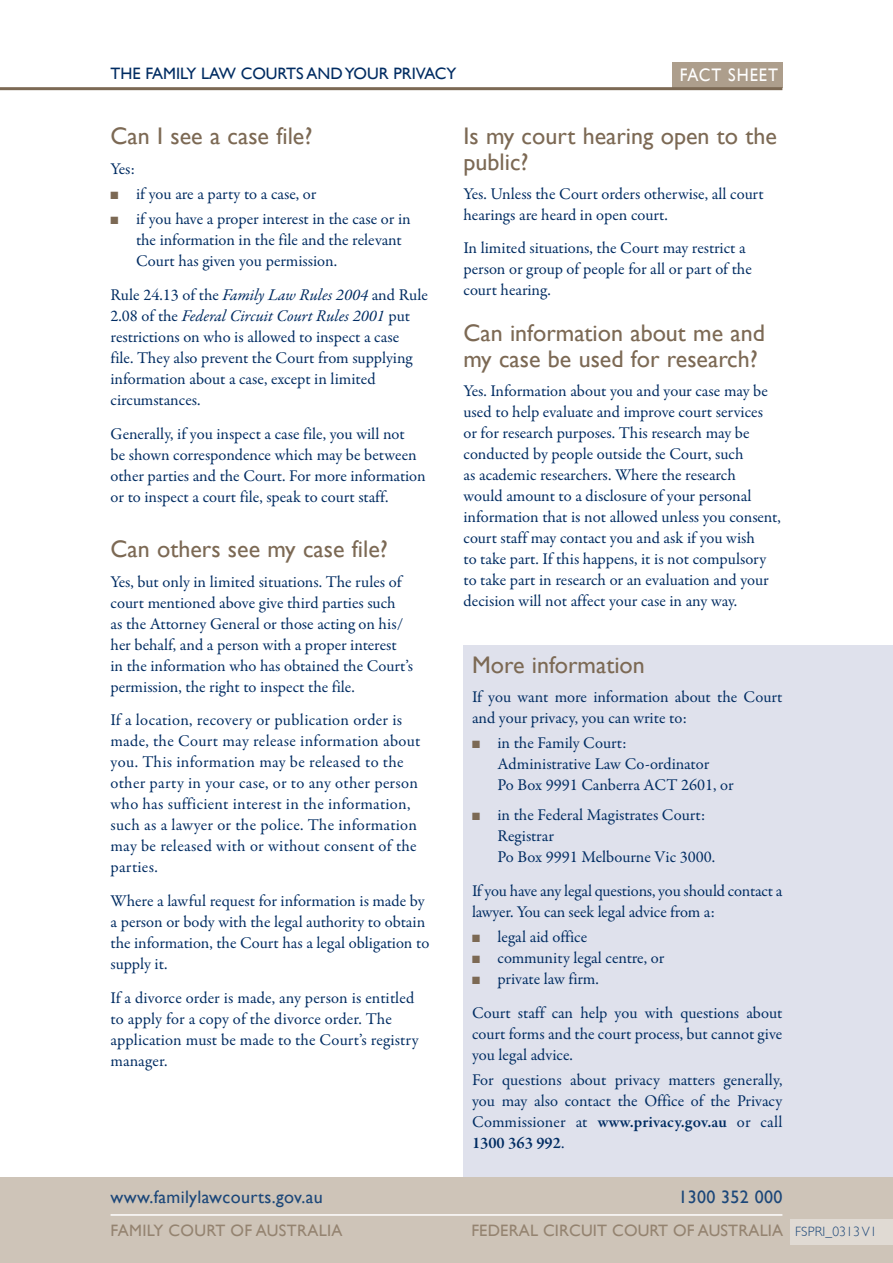
<style>
.page{position:relative;width:893px;height:1263px;background:#fff}
.page>*{position:absolute;margin:0;border:0;box-sizing:border-box;transform-origin:0 0}
.Head2{font:24px/25.5px "Gill Sans";color:#7c6954}
.t1{font:18.15px "Gill Sans";letter-spacing:.06em;color:#fff;scale:.91 1}
.t2{font:18px "Gill Sans";letter-spacing:.02em;color:#1c4779}
.Normal___space{font:16.5px/21px "Garamond Premr Pro";color:#002c62}
.Indent{font:16.5px/21px "Garamond Premr Pro";letter-spacing:-.005em;color:#002c62}
.t3{font:16.5px "Gill Sans";letter-spacing:.01em;color:#948370}
.t4{font:16.5px "Gill Sans";color:#002c62}
.t5{font:300 13.5px "Gill Sans";letter-spacing:.01em;color:#1c4779}
.s1{color:#7c6954}
.s2{font-style:italic}
.s3{font-weight:600}
</style>
<div class="page">
<div style="left:463px;top:645px;width:430px;height:533px;background:#dfe1ec"></div>
<div style="left:672px;top:62px;width:110px;height:26px;background:#ad9e8c"></div>
<div style="left:0;top:1178px;width:893px;height:85px;background:#cec4b8"></div>
<hr style="left:0;top:87px;width:782px;height:3px;background:#7c6954">
<hr style="left:111px;top:1214px;width:671px;height:2px;background:#fff">
<div style="left:791px;top:1219px;width:102px;height:26px;background:#e0dad3"></div>
<p class="t4" style="left:111px;top:64px;width:348px">THE FAMILY LAW COURTS AND YOUR PRIVACY</p>
<p class="t1" style="left:680px;top:64px;width:110px">FACT SHEET</p>
<p class="Head2" style="left:111px;top:123px;width:203px">Can I see a case file?</p>
<p class="Normal___space" style="left:111px;top:158px;width:26px">Yes:</p>
<p class="Indent" style="left:111px;top:184px;width:207px"><span class="s1">■</span> if you are a party to a case, or</p>
<p class="Indent" style="left:136px;top:209px;width:276px;text-indent:-26px"><span class="s1">■</span> if you have a proper interest in the case or in the information in the file and the relevant<br>Court has given you permission.</p>
<p class="Normal___space" style="left:111px;top:285px;width:319px">Rule 24.13 of the <span class="s2">Family Law Rules 2004</span> and Rule 2.08 of the <span class="s2">Federal Circuit Court Rules 2001</span> put restrictions on who is allowed to inspect a case<br>file. They also prevent the Court from supplying information about a case, except in limited circumstances.</p>
<p class="Normal___space" style="left:111px;top:423px;width:317px">Generally, if you inspect a case file, you will not<br>be shown correspondence which may be between other parties and the Court. For more information or to inspect a court file, speak to court staff.</p>
<p class="Head2" style="left:111px;top:536px;width:279px">Can others see my case file?</p>
<p class="Normal___space" style="left:111px;top:571px;width:304px">Yes, but only in limited situations. The rules of court mentioned above give third parties such<br>as the Attorney General or those acting on his/ her behalf, and a person with a proper interest in the information who has obtained the Court’s permission, the right to inspect the file.</p>
<p class="Normal___space" style="left:111px;top:710px;width:311px">If a location, recovery or publication order is made, the Court may release information about you. This information may be released to the other party in your case, or to any other person who has sufficient interest in the information, such as a lawyer or the police. The information may be released with or without consent of the parties.</p>
<p class="Normal___space" style="left:111px;top:891px;width:320px">Where a lawful request for information is made by a person or body with the legal authority to obtain the information, the Court has a legal obligation to supply it.</p>
<p class="Normal___space" style="left:111px;top:987px;width:310px">If a divorce order is made, any person is entitled to apply for a copy of the divorce order. The application must be made to the Court’s registry manager.</p>
<p class="Head2" style="left:463px;top:123px;width:315px">Is my court hearing open to the public?</p>
<p class="Normal___space" style="left:463px;top:184px;width:302px">Yes. Unless the Court orders otherwise, all court hearings are heard in open court.</p>
<p class="Normal___space" style="left:463px;top:238px;width:290px;line-height:20.5px">In limited situations, the Court may restrict a person or group of people for all or part of the court hearing.</p>
<p class="Head2" style="left:463px;top:320px;width:303px">Can information about me and my case be used for research?</p>
<p class="Normal___space" style="left:463px;top:381px;width:319px">Yes. Information about you and your case may be used to help evaluate and improve court services<br>or for research purposes. This research may be conducted by people outside the Court, such<br>as academic researchers. Where the research<br>would amount to a disclosure of your personal information that is not allowed unless you consent, court staff may contact you and ask if you wish<br>to take part. If this happens, it is not compulsory to take part in research or an evaluation and your decision will not affect your case in any way.</p>
<p class="Head2" style="left:472px;top:651px;width:174px">More information</p>
<p class="Normal___space" style="left:472px;top:687px;width:312px">If you want more information about the Court and your privacy, you can write to:</p>
<p class="Indent" style="left:472px;top:733px;width:156px"><span class="s1">■</span> in the Family Court:</p>
<p class="Indent" style="left:497px;top:754px;width:213px">Administrative Law Co-ordinator</p>
<p class="Indent" style="left:497px;top:775px;width:238px">Po Box 9991 Canberra ACT 2601, or</p>
<p class="Indent" style="left:472px;top:804px;width:235px"><span class="s1">■</span> in the Federal Magistrates Court:</p>
<p class="Indent" style="left:497px;top:825px;width:58px">Registrar</p>
<p class="Indent" style="left:497px;top:846px;width:219px">Po Box 9991 Melbourne Vic 3000.</p>
<p class="Normal___space" style="left:472px;top:880px;width:312px">If you have any legal questions, you should contact a lawyer. You can seek legal advice from a:</p>
<p class="Normal___space" style="left:472px;top:926px;width:117px"><span class="s1">■</span> legal aid office</p>
<p class="Normal___space" style="left:472px;top:947px;width:194px"><span class="s1">■</span> community legal centre, or</p>
<p class="Normal___space" style="left:472px;top:968px;width:128px"><span class="s1">■</span> private law firm.</p>
<p class="Normal___space" style="left:472px;top:1002px;width:312px;text-align:justify">Court staff can help you with questions about court forms and the court process, but cannot give you legal advice.</p>
<p class="Normal___space" style="left:472px;top:1069px;width:312px;text-align:justify">For questions about privacy matters generally, you may also contact the Office of the Privacy Commissioner at <span class="s3">www.privacy.gov.au</span> or call <span class="s3">1300 363 992</span>.</p>
<p class="t2" style="left:111px;top:1186px;width:214px">www.familylawcourts.gov.au</p>
<p class="t2" style="left:678px;top:1186px;width:105px">1300 352 000</p>
<p class="t3" style="left:111px;top:1221px;width:233px">FAMILY COURT OF AUSTRALIA</p>
<p class="t3" style="left:471px;top:1221px;width:313px">FEDERAL CIRCUIT COURT OF AUSTRALIA</p>
<p class="t5" style="left:795px;top:1224px;width:83px">FSPRI_0313 V1</p>
</div>
